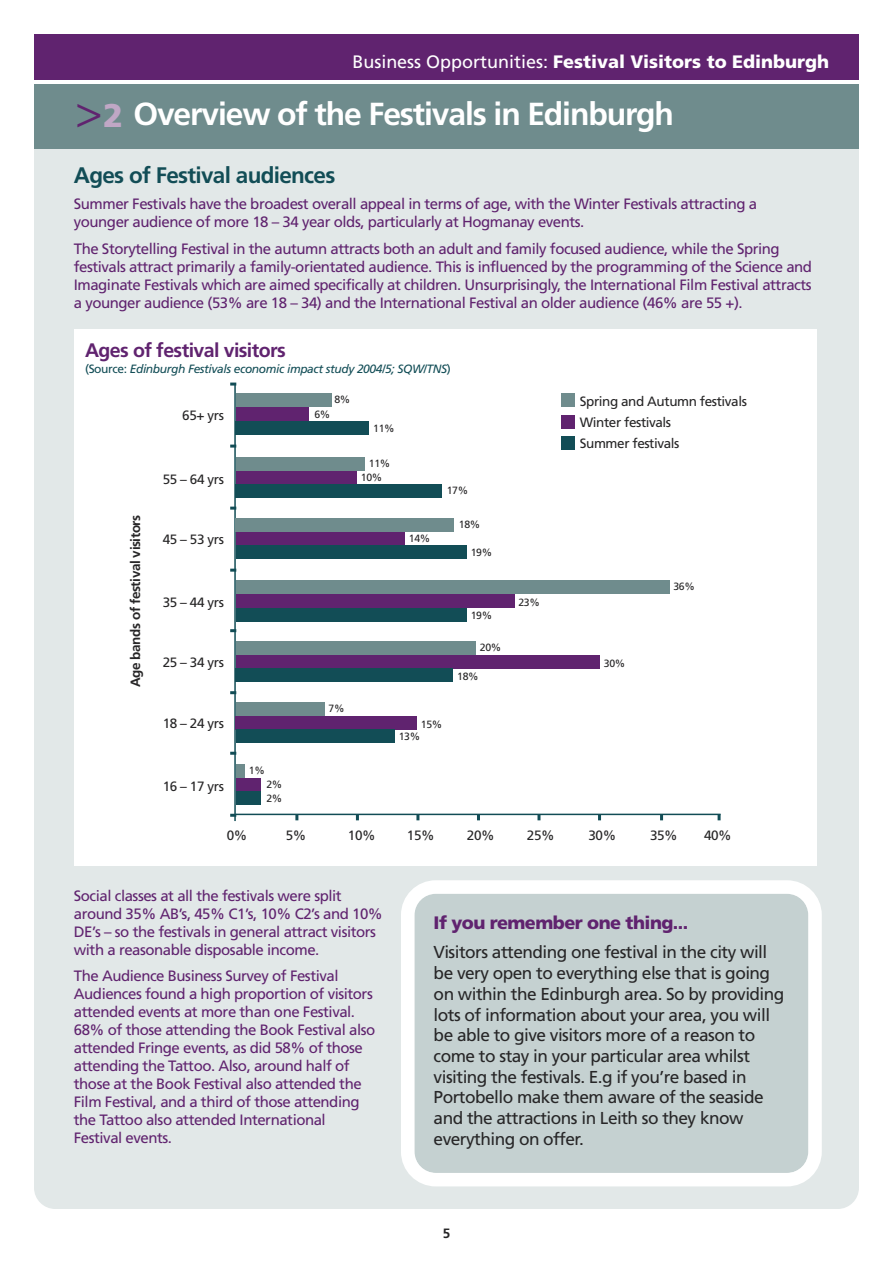
<style>
.page{position:relative;width:893px;height:1263px;background:#fff}
.page>*{position:absolute;margin:0;border:0;box-sizing:border-box;transform-origin:0 0}
.t1{font:700 31.95px "Frutiger";letter-spacing:-.035em;color:#fff}
.t2{font:700 22.5px "Frutiger";letter-spacing:-.03em;color:#124d56}
.t3{font:700 19.5px "Frutiger";letter-spacing:-.03em;color:#60236f}
.t4{font:900 18px "Frutiger";color:#fff}
.t5{font:900 18px "Frutiger";letter-spacing:-.03em;color:#60236f}
.t6{font:17.25px/20.9px "Frutiger";letter-spacing:-.03em;color:#272627}
.t7{font:15px/18px "Frutiger";letter-spacing:-.03em;color:#60236f}
.t8{font:13.5px/20.5px "Frutiger";letter-spacing:-.03em;color:#272627}
.t9{font:700 13.5px "Frutiger";letter-spacing:-.03em;color:#272627}
.t10{font:italic 12px "Frutiger";letter-spacing:-.03em;color:#124d56}
.t11{font:10.5px/14.2px "Frutiger";letter-spacing:-.03em;color:#272627}
.s1{font-weight:400}
.s2{font-weight:300;font-size:44.85px;color:#60236f}
.s3{font-weight:900;font-size:32.85px;color:#c0a7c5}
.s4{font-style:normal}
</style>
<div class="page">
<div style="left:34px;top:106px;width:825px;height:1103px;background:#e2e8e8;border-radius:21px"></div>
<svg style="left:401px;top:880px;width:421px;height:306px;background:#cdd7d7"></svg>
<div style="left:34px;top:34px;width:825px;height:46px;background:#60236f"></div>
<div style="left:34px;top:84px;width:825px;height:65px;background:#6f8c8d"></div>
<div style="left:74px;top:329px;width:742px;height:537px;background:#fff"></div>
<hr style="left:234px;top:384px;width:2px;height:437px;background:#124d56">
<svg style="left:230px;top:383px;width:6px;height:3px"></svg>
<svg style="left:230px;top:445px;width:6px;height:3px"></svg>
<svg style="left:230px;top:507px;width:6px;height:3px"></svg>
<svg style="left:230px;top:569px;width:6px;height:3px"></svg>
<svg style="left:230px;top:629px;width:5px;height:3px"></svg>
<svg style="left:230px;top:691px;width:5px;height:3px"></svg>
<svg style="left:230px;top:752px;width:6px;height:3px"></svg>
<svg style="left:230px;top:814px;width:6px;height:3px"></svg>
<hr style="left:236px;top:814px;width:485px;height:1px;background:#124d56">
<svg style="left:295px;top:815px;width:3px;height:5px"></svg>
<svg style="left:356px;top:815px;width:3px;height:5px"></svg>
<svg style="left:416px;top:815px;width:3px;height:5px"></svg>
<svg style="left:477px;top:815px;width:3px;height:5px"></svg>
<svg style="left:537px;top:815px;width:3px;height:5px"></svg>
<svg style="left:598px;top:815px;width:3px;height:5px"></svg>
<svg style="left:660px;top:815px;width:3px;height:5px"></svg>
<svg style="left:718px;top:814px;width:3px;height:6px"></svg>
<div style="left:236px;top:394px;width:96px;height:13px;background:#6f8c8d"></div>
<div style="left:236px;top:407px;width:72px;height:14px;background:#60236f"></div>
<div style="left:236px;top:421px;width:133px;height:13px;background:#124d56"></div>
<div style="left:561px;top:394px;width:14px;height:13px;background:#6f8c8d"></div>
<div style="left:561px;top:415px;width:14px;height:13px;background:#60236f"></div>
<div style="left:561px;top:436px;width:14px;height:13px;background:#124d56"></div>
<div style="left:236px;top:457px;width:129px;height:14px;background:#6f8c8d"></div>
<div style="left:236px;top:471px;width:120px;height:14px;background:#60236f"></div>
<div style="left:236px;top:485px;width:206px;height:13px;background:#124d56"></div>
<div style="left:236px;top:518px;width:218px;height:14px;background:#6f8c8d"></div>
<div style="left:236px;top:532px;width:168px;height:13px;background:#60236f"></div>
<div style="left:236px;top:545px;width:231px;height:14px;background:#124d56"></div>
<div style="left:236px;top:580px;width:434px;height:14px;background:#6f8c8d"></div>
<div style="left:236px;top:594px;width:278px;height:14px;background:#60236f"></div>
<div style="left:236px;top:608px;width:231px;height:13px;background:#124d56"></div>
<div style="left:236px;top:641px;width:239px;height:14px;background:#6f8c8d"></div>
<div style="left:236px;top:655px;width:363px;height:13px;background:#60236f"></div>
<div style="left:236px;top:668px;width:217px;height:14px;background:#124d56"></div>
<div style="left:236px;top:702px;width:89px;height:14px;background:#6f8c8d"></div>
<div style="left:236px;top:716px;width:181px;height:13px;background:#60236f"></div>
<div style="left:236px;top:729px;width:158px;height:14px;background:#124d56"></div>
<div style="left:236px;top:764px;width:9px;height:14px;background:#6f8c8d"></div>
<div style="left:236px;top:778px;width:24px;height:14px;background:#60236f"></div>
<div style="left:236px;top:792px;width:24px;height:13px;background:#124d56"></div>
<p class="t4" style="left:352px;top:54px;width:478px"><span class="s1">Business Opportunities:</span> Festival Visitors to Edinburgh</p>
<h1 class="t1" style="left:76px;top:101px;width:600px"><span class="s2">&gt;</span><span class="s3">2</span> Overview of the Festivals in Edinburgh</h1>
<h2 class="t2" style="left:74px;top:166px;width:263px">Ages of Festival audiences</h2>
<p class="t7" style="left:74px;top:196px;width:685px">Summer Festivals have the broadest overall appeal in terms of age, with the Winter Festivals attracting a younger audience of more 18 – 34 year olds, particularly at Hogmanay events.</p>
<p class="t7" style="left:74px;top:241px;width:740px">The Storytelling Festival in the autumn attracts both an adult and family focused audience, while the Spring festivals attract primarily a family-orientated audience. This is influenced by the programming of the Science and Imaginate Festivals which are aimed specifically at children. Unsurprisingly, the International Film Festival attracts a younger audience (53% are 18 – 34) and the International Festival an older audience (46% are 55 +).</p>
<h3 class="t3" style="left:85px;top:342px;width:202px">Ages of festival visitors</h3>
<p class="t10" style="left:85px;top:364px;width:367px"><span class="s4">(Source:</span> Edinburgh Festivals economic impact study 2004/5; SQW/TNS<span class="s4">)</span></p>
<p class="t8" style="left:182px;top:406px;width:43px">65+ yrs</p>
<p class="t9" style="left:130px;top:687px;width:174px;rotate:-90deg">Age bands of festival visitors</p>
<p class="t8" style="left:163px;top:470px;width:63px">55 – 64 yrs</p>
<p class="t8" style="left:163px;top:530px;width:63px">45 – 53 yrs</p>
<p class="t8" style="left:163px;top:593px;width:63px">35 – 44 yrs</p>
<p class="t8" style="left:163px;top:653px;width:63px">25 – 34 yrs</p>
<p class="t8" style="left:163px;top:714px;width:63px">18 – 24 yrs</p>
<p class="t8" style="left:163px;top:777px;width:63px">16 – 17 yrs</p>
<p class="t11" style="left:249px;top:764px;width:18px">1%</p>
<p class="t11" style="left:266px;top:779px;width:18px;line-height:13.5px">2%<br>2%</p>
<p class="t11" style="left:334px;top:393px;width:18px">8%</p>
<p class="t11" style="left:314px;top:408px;width:18px">6%</p>
<p class="t11" style="left:373px;top:422px;width:23px">11%</p>
<p class="t11" style="left:361px;top:457px;width:31px;text-indent:8px">11%<br>10%</p>
<p class="t11" style="left:409px;top:532px;width:23px">14%</p>
<p class="t11" style="left:447px;top:484px;width:23px">17%</p>
<p class="t11" style="left:459px;top:518px;width:23px">18%</p>
<p class="t11" style="left:471px;top:546px;width:23px">19%</p>
<p class="t11" style="left:329px;top:702px;width:18px">7%</p>
<p class="t11" style="left:421px;top:718px;width:23px">15%</p>
<p class="t11" style="left:399px;top:730px;width:23px">13%</p>
<p class="t11" style="left:471px;top:609px;width:23px">19%</p>
<p class="t11" style="left:480px;top:641px;width:23px">20%</p>
<p class="t11" style="left:457px;top:670px;width:23px">18%</p>
<p class="t11" style="left:518px;top:596px;width:23px">23%</p>
<p class="t8" style="left:580px;top:393px;width:169px">Spring and Autumn festivals<br>Winter festivals<br>Summer festivals</p>
<p class="t11" style="left:604px;top:657px;width:23px">30%</p>
<p class="t11" style="left:673px;top:580px;width:23px">36%</p>
<p class="t8" style="left:227px;top:826px;width:22px">0%</p>
<p class="t8" style="left:286px;top:826px;width:22px">5%</p>
<p class="t8" style="left:348px;top:826px;width:29px">10%</p>
<p class="t8" style="left:407px;top:826px;width:29px">15%</p>
<p class="t8" style="left:467px;top:826px;width:29px">20%</p>
<p class="t8" style="left:527px;top:826px;width:29px">25%</p>
<p class="t8" style="left:588px;top:826px;width:29px">30%</p>
<p class="t8" style="left:650px;top:826px;width:29px">35%</p>
<p class="t8" style="left:704px;top:826px;width:29px">40%</p>
<p class="t7" style="left:74px;top:888px;width:311px">Social classes at all the festivals were split around 35% AB’s, 45% C1’s, 10% C2’s and 10% DE’s – so the festivals in general attract visitors with a reasonable disposable income.</p>
<p class="t7" style="left:74px;top:968px;width:303px">The Audience Business Survey of Festival Audiences found a high proportion of visitors attended events at more than one Festival.<br>68% of those attending the Book Festival also attended Fringe events, as did 58% of those attending the Tattoo. Also, around half of those at the Book Festival also attended the Film Festival, and a third of those attending the Tattoo also attended International Festival events.</p>
<p class="t5" style="left:434px;top:915px;width:256px">If you remember one thing...</p>
<p class="t6" style="left:434px;top:943px;width:352px">Visitors attending one festival in the city will be very open to everything else that is going on within the Edinburgh area. So by providing lots of information about your area, you will be able to give visitors more of a reason to come to stay in your particular area whilst visiting the festivals. E.g if you’re based in Portobello make them aware of the seaside and the attractions in Leith so they know everything on offer.</p>
<p class="t9" style="left:443px;top:1228px;width:9px">5</p>
</div>
